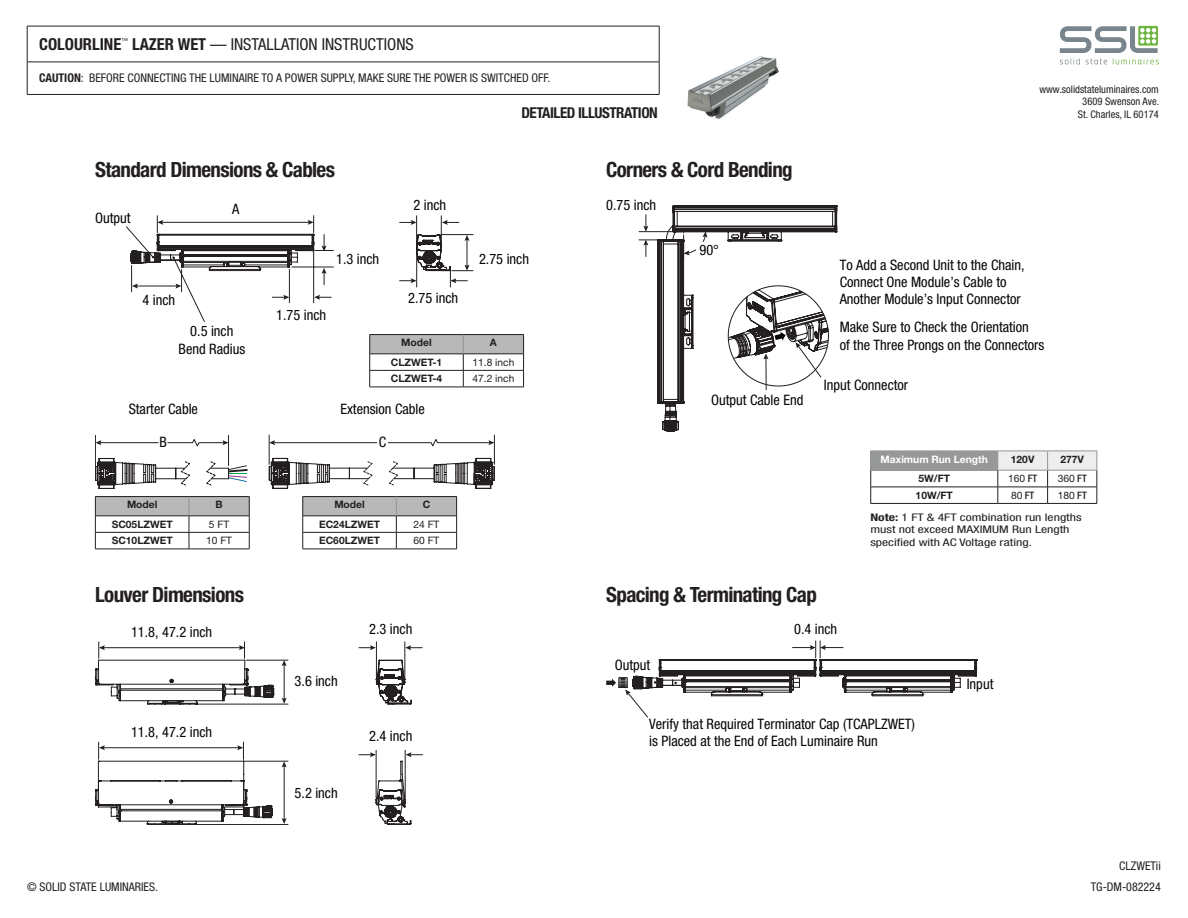
<style>
.page{position:relative;width:1188px;height:918px;background:#fff}
.page>*{position:absolute;margin:0;border:0;box-sizing:border-box;transform-origin:0 0}
.t1{font:700 condensed 21px "Helvetica Neue LT Std";letter-spacing:-.03em;color:#231f20}
.t2{font:condensed 16.5px "Helvetica Neue LT Std";color:#231f20}
.t3{font:700 condensed 16.5px "Helvetica Neue LT Std";color:#231f20}
.t4{font:700 condensed 15px "Helvetica Neue LT Std";letter-spacing:-.03em;color:#231f20}
.t5{font:condensed 14.4px/17.2px "Helvetica Neue LT Std";color:#040503}
.t6{font:condensed 12px "Helvetica Neue LT Std";color:#231f20}
.t7{font:condensed 10.5px/12.6px "Helvetica Neue LT Std";color:#231f20;scale:1.3 1}
.t8{font:condensed 10.5px/12.6px "Helvetica Neue LT Std";color:#231f20;text-align:right}
.t9{font:700 10.2px "Helvetica Neue LT Std";color:#231f20}
.t10{font:10.2px "Helvetica Neue LT Std";color:#231f20}
.t11{font:700 10.2px "Helvetica Neue LT Std";color:#fff}
.t12{font:condensed 6.75px "Helvetica Neue LT Std";color:#231f20}
.s1{font-weight:700}
.s2{font-weight:500;font-stretch:condensed}
</style>
<div class="page">
<hr style="left:27px;top:26px;width:632px;height:1px;background:#231f20">
<hr style="left:27px;top:26px;width:1px;height:36px;background:#231f20">
<hr style="left:659px;top:26px;width:1px;height:36px;background:#231f20">
<hr style="left:27px;top:62px;width:632px;height:1px;background:#231f20">
<hr style="left:27px;top:62px;width:1px;height:32px;background:#231f20">
<hr style="left:659px;top:62px;width:1px;height:32px;background:#231f20">
<hr style="left:27px;top:94px;width:632px;height:1px;background:#231f20">
<svg style="left:1060px;top:26px;width:99px;height:38px"></svg>
<img style="left:687px;top:56px;width:93px;height:63px">
<svg style="left:126px;top:215px;width:208px;height:107px"></svg>
<svg style="left:400px;top:215px;width:73px;height:72px"></svg>
<svg style="left:95px;top:435px;width:152px;height:54px"></svg>
<svg style="left:269px;top:435px;width:226px;height:54px"></svg>
<svg style="left:95px;top:641px;width:193px;height:64px"></svg>
<svg style="left:359px;top:641px;width:63px;height:64px"></svg>
<svg style="left:95px;top:742px;width:328px;height:83px"></svg>
<hr style="left:370px;top:387px;width:93px;height:1px;background:#231f20">
<hr style="left:463px;top:387px;width:61px;height:1px;background:#231f20">
<hr style="left:370px;top:334px;width:93px;height:1px;background:#231f20">
<hr style="left:463px;top:334px;width:61px;height:1px;background:#231f20">
<svg style="left:369px;top:335px;width:155px;height:52px"></svg>
<hr style="left:95px;top:549px;width:94px;height:1px;background:#231f20">
<hr style="left:189px;top:549px;width:60px;height:1px;background:#231f20">
<hr style="left:95px;top:496px;width:94px;height:1px;background:#231f20">
<hr style="left:189px;top:496px;width:60px;height:1px;background:#231f20">
<svg style="left:95px;top:497px;width:155px;height:52px"></svg>
<hr style="left:303px;top:549px;width:93px;height:1px;background:#231f20">
<hr style="left:396px;top:549px;width:61px;height:1px;background:#231f20">
<hr style="left:303px;top:496px;width:93px;height:1px;background:#231f20">
<hr style="left:396px;top:496px;width:61px;height:1px;background:#231f20">
<svg style="left:302px;top:497px;width:155px;height:52px"></svg>
<svg style="left:606px;top:640px;width:371px;height:78px"></svg>
<svg style="left:639px;top:205px;width:198px;height:227px"></svg>
<svg style="left:643px;top:215px;width:5px;height:17px"></svg>
<svg style="left:643px;top:240px;width:5px;height:17px"></svg>
<svg style="left:702px;top:231px;width:5px;height:11px"></svg>
<svg style="left:684px;top:249px;width:13px;height:6px"></svg>
<hr style="left:766px;top:357px;width:1px;height:33px;background:#231f20">
<svg style="left:727px;top:285px;width:102px;height:102px"></svg>
<div style="left:871px;top:451px;width:127px;height:19px;background:#979898"></div>
<hr style="left:870px;top:451px;width:128px;height:1px;background:#939598">
<hr style="left:870px;top:470px;width:128px;height:1px;background:#939598">
<hr style="left:871px;top:487px;width:127px;height:1px;background:#231f20">
<svg style="left:870px;top:452px;width:1px;height:51px"></svg>
<svg style="left:997px;top:451px;width:101px;height:52px"></svg>
<hr style="left:871px;top:503px;width:127px;height:1px;background:#231f20">
<hr style="left:998px;top:503px;width:50px;height:1px;background:#231f20">
<hr style="left:1048px;top:503px;width:49px;height:1px;background:#231f20">
<p class="t3" style="left:39px;top:34px;width:84px">COLOURLINE</p>
<p class="t12" style="left:121px;top:37px;width:8px">™</p>
<p class="t2" style="left:132px;top:35px;width:283px"><span class="s1">LAZER WET</span> — INSTALLATION INSTRUCTIONS</p>
<p class="t6" style="left:39px;top:71px;width:513px"><span class="s1">CAUTION</span>: BEFORE CONNECTING THE LUMINAIRE TO A POWER SUPPLY, MAKE SURE THE POWER IS SWITCHED OFF.</p>
<p class="t8" style="left:1039px;top:83px;width:121px">www.solidstateluminaires.com<br>3609 Swenson Ave.</p>
<p class="t4" style="left:521px;top:103px;width:138px">DETAILED ILLUSTRATION</p>
<p class="t8" style="left:1078px;top:108px;width:82px">St. Charles, IL 60174</p>
<p class="t1" style="left:95px;top:157px;width:241px">Standard Dimensions &amp; Cables</p>
<p class="t5" style="left:95px;top:209px;width:37px">Output</p>
<p class="t5" style="left:232px;top:200px;width:9px">A</p>
<p class="t5" style="left:142px;top:292px;width:34px">4 inch</p>
<p class="t5" style="left:179px;top:323px;width:68px;text-align:center">0.5 inch<br>Bend Radius</p>
<p class="t5" style="left:336px;top:250px;width:45px">1.3 inch</p>
<p class="t5" style="left:276px;top:306px;width:52px">1.75 inch</p>
<p class="t5" style="left:413px;top:196px;width:34px">2 inch</p>
<p class="t5" style="left:408px;top:289px;width:52px">2.75 inch</p>
<p class="t5" style="left:479px;top:250px;width:52px">2.75 inch</p>
<p class="t9" style="left:401px;top:337px;width:32px">Model</p>
<p class="t9" style="left:490px;top:337px;width:9px">A</p>
<p class="t9" style="left:391px;top:356px;width:53px">CLZWET-1</p>
<p class="t10" style="left:472px;top:356px;width:43px">11.8 inch</p>
<p class="t9" style="left:391px;top:372px;width:53px">CLZWET-4</p>
<p class="t10" style="left:472px;top:373px;width:43px">47.2 inch</p>
<p class="t5" style="left:129px;top:401px;width:71px">Starter Cable</p>
<p class="t5" style="left:340px;top:401px;width:86px">Extension Cable</p>
<p class="t5" style="left:159px;top:433px;width:9px">B</p>
<p class="t5" style="left:379px;top:433px;width:9px">C</p>
<p class="t9" style="left:127px;top:499px;width:32px">Model</p>
<p class="t9" style="left:216px;top:499px;width:9px">B</p>
<p class="t9" style="left:112px;top:518px;width:62px">SC05LZWET</p>
<p class="t10" style="left:209px;top:518px;width:22px">5 FT</p>
<p class="t9" style="left:112px;top:534px;width:62px">SC10LZWET</p>
<p class="t10" style="left:206px;top:535px;width:28px">10 FT</p>
<p class="t9" style="left:334px;top:499px;width:32px">Model</p>
<p class="t9" style="left:423px;top:499px;width:9px">C</p>
<p class="t9" style="left:319px;top:518px;width:62px">EC24LZWET</p>
<p class="t10" style="left:413px;top:518px;width:28px">24 FT</p>
<p class="t9" style="left:319px;top:534px;width:62px">EC60LZWET</p>
<p class="t10" style="left:413px;top:535px;width:28px">60 FT</p>
<p class="t1" style="left:95px;top:581px;width:150px">Louver Dimensions</p>
<p class="t5" style="left:131px;top:623px;width:83px">11.8, 47.2 inch</p>
<p class="t5" style="left:369px;top:620px;width:45px">2.3 inch</p>
<p class="t5" style="left:295px;top:672px;width:45px">3.6 inch</p>
<p class="t5" style="left:131px;top:724px;width:83px">11.8, 47.2 inch</p>
<p class="t5" style="left:369px;top:727px;width:45px">2.4 inch</p>
<p class="t6" style="left:27px;top:880px;width:132px">© SOLID STATE LUMINARIES.</p>
<p class="t5" style="left:295px;top:784px;width:45px">5.2 inch</p>
<p class="t1" style="left:606px;top:157px;width:188px">Corners &amp; Cord Bending</p>
<p class="t5" style="left:606px;top:196px;width:52px">0.75 inch</p>
<p class="t5" style="left:699px;top:241px;width:21px">90°</p>
<p class="t5" style="left:711px;top:391px;width:94px">Output Cable End</p>
<p class="t5" style="left:840px;top:256px;width:187px">To Add a Second Unit to the Chain,<br>Connect One Module’s Cable to<br>Another Module’s Input Connector</p>
<p class="t5" style="left:840px;top:319px;width:206px">Make Sure to Check the Orientation<br>of the Three Prongs on the Connectors</p>
<p class="t5" style="left:824px;top:376px;width:86px">Input Connector</p>
<p class="t1" style="left:606px;top:581px;width:212px">Spacing &amp; Terminating Cap</p>
<p class="t11" style="left:881px;top:453px;width:109px">Maximum Run Length</p>
<p class="t9" style="left:1011px;top:453px;width:25px">120V</p>
<p class="t9" style="left:1060px;top:453px;width:25px">277V</p>
<p class="t9" style="left:919px;top:472px;width:33px">5W/FT</p>
<p class="t10" style="left:1008px;top:473px;width:31px">160 <span class="s2">FT</span></p>
<p class="t10" style="left:1058px;top:473px;width:31px">360 <span class="s2">FT</span></p>
<p class="t9" style="left:916px;top:489px;width:39px">10W/FT</p>
<p class="t10" style="left:1011px;top:489px;width:25px">80 <span class="s2">FT</span></p>
<p class="t10" style="left:1058px;top:489px;width:31px">180 <span class="s2">FT</span></p>
<p class="t7" style="left:870px;top:511px;width:164px"><span class="s1">Note:</span> 1 FT &amp; 4FT combination run lengths must not exceed MAXIMUM Run Length specified with AC Voltage rating.</p>
<p class="t5" style="left:615px;top:656px;width:37px">Output</p>
<p class="t5" style="left:794px;top:620px;width:45px">0.4 inch</p>
<p class="t5" style="left:649px;top:715px;width:267px">Verify that Required Terminator Cap (TCAPLZWET) is Placed at the End of Each Luminaire Run</p>
<p class="t5" style="left:967px;top:675px;width:28px">Input</p>
<p class="t6" style="left:1119px;top:859px;width:43px">CLZWETii</p>
<p class="t6" style="left:1091px;top:880px;width:72px">TG-DM-082224</p>
</div>
